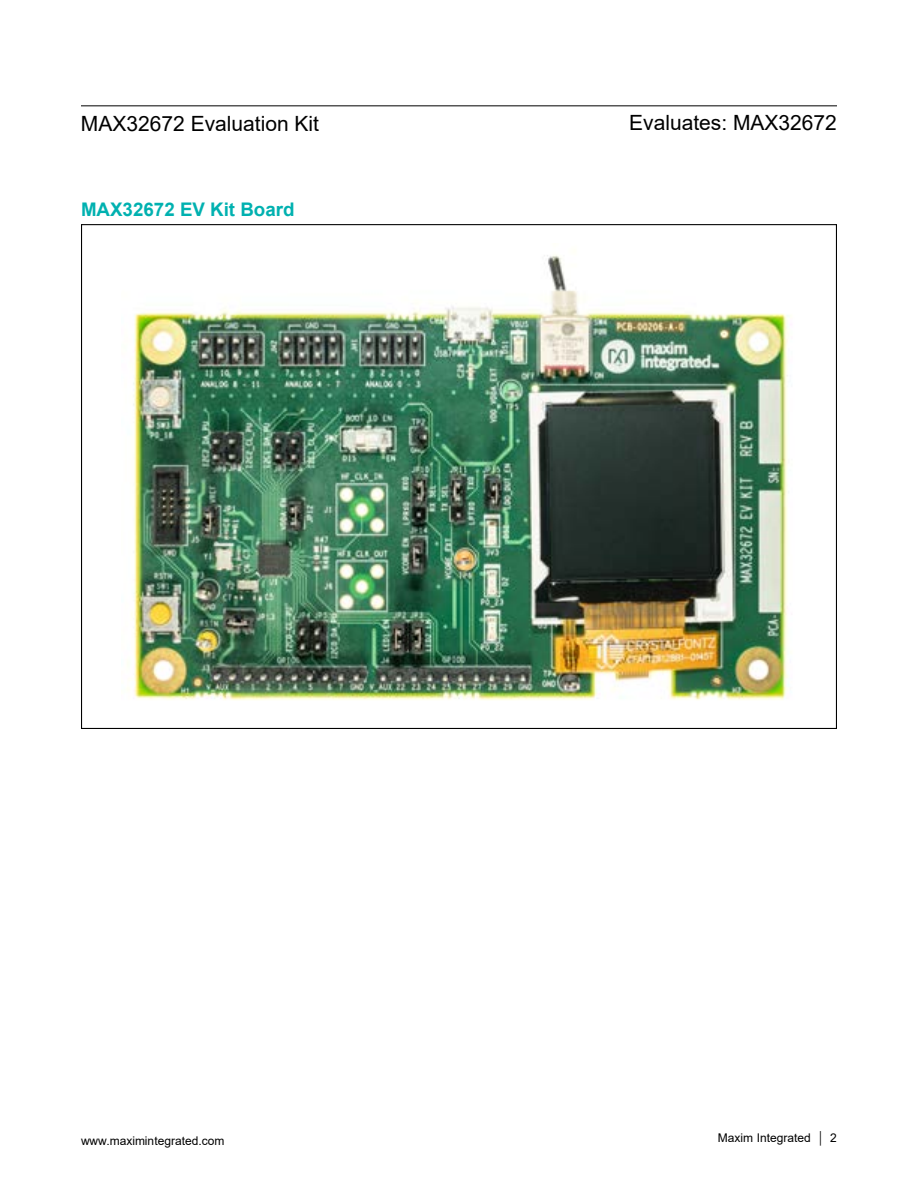
<style>
.page{position:relative;width:918px;height:1188px;background:#fff}
.page>*{position:absolute;margin:0;border:0;box-sizing:border-box;transform-origin:0 0}
.t1{font:21px "Arial";color:#000}
.t2{font:700 18.75px "Arial";color:#00b1b0}
.t3{font:12px "Arial";color:#000}
</style>
<div class="page">
<hr style="left:81px;top:105px;width:756px;height:1px;background:#000">
<img style="left:127px;top:255px;width:665px;height:445px">
<h1 class="t1" style="left:81px;top:109px;width:240px">MAX32672 Evaluation Kit</h1>
<h1 class="t1" style="left:629px;top:108px;width:209px">Evaluates: MAX32672</h1>
<h2 class="t2" style="left:81px;top:196px;width:215px">MAX32672 EV Kit Board</h2>
<p class="t3" style="left:81px;top:1132px;width:145px">www.maximintegrated.com</p>
<p class="t3" style="left:718px;top:1129px;width:121px">Maxim Integrated │ 2</p>
</div>
